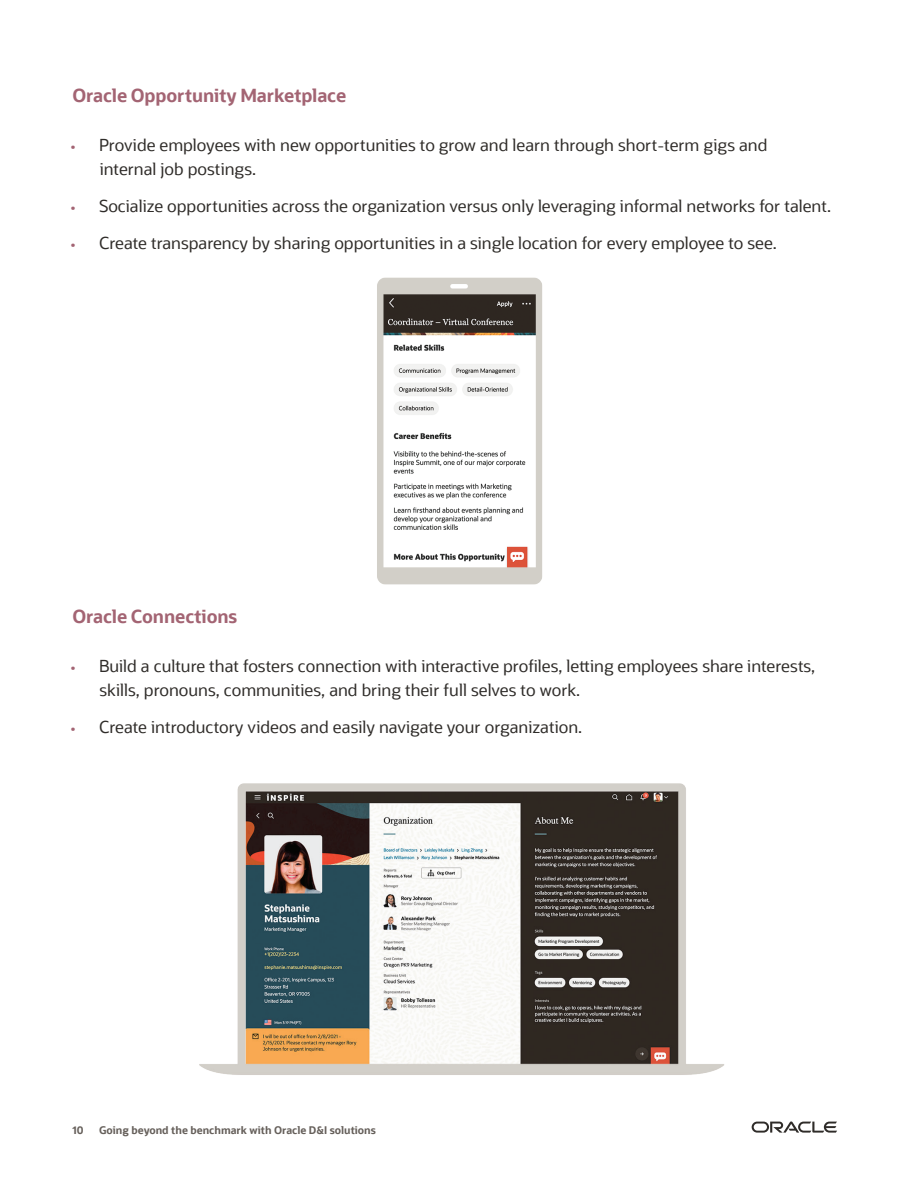
<style>
.page{position:relative;width:918px;height:1188px;background:#fff}
.page>*{position:absolute;margin:0;border:0;box-sizing:border-box;transform-origin:0 0}
.t1{font:700 18px "Oracle Sans";letter-spacing:-.005em;color:#a36473}
.t2{font:16.5px/24px "Oracle Sans";color:#2f2c29}
.t3{font:700 10.5px "Oracle Sans";color:#66605b}
.s1{font-size:15px;color:#a36473}
</style>
<div class="page">
<svg style="left:752px;top:1121px;width:85px;height:12px"></svg>
<img style="left:377px;top:277px;width:165px;height:308px">
<img style="left:199px;top:783px;width:525px;height:292px">
<p class="t1" style="left:72px;top:84px;width:275px">Oracle Opportunity Marketplace</p>
<p class="t2" style="left:100px;top:133px;width:669px;text-indent:-29px"><span class="s1">•</span> Provide employees with new opportunities to grow and learn through short-term gigs and internal job postings.</p>
<p class="t2" style="left:71px;top:194px;width:762px"><span class="s1">•</span> Socialize opportunities across the organization versus only leveraging informal networks for talent.</p>
<p class="t2" style="left:71px;top:231px;width:708px"><span class="s1">•</span> Create transparency by sharing opportunities in a single location for every employee to see.</p>
<p class="t1" style="left:72px;top:605px;width:167px">Oracle Connections</p>
<p class="t2" style="left:100px;top:654px;width:717px;text-indent:-29px"><span class="s1">•</span> Build a culture that fosters connection with interactive profiles, letting employees share interests, skills, pronouns, communities, and bring their full selves to work.</p>
<p class="t2" style="left:71px;top:715px;width:513px"><span class="s1">•</span> Create introductory videos and easily navigate your organization.</p>
<p class="t3" style="left:73px;top:1124px;width:13px">10</p>
<p class="t3" style="left:99px;top:1124px;width:278px">Going beyond the benchmark with Oracle D&amp;I solutions</p>
</div>
